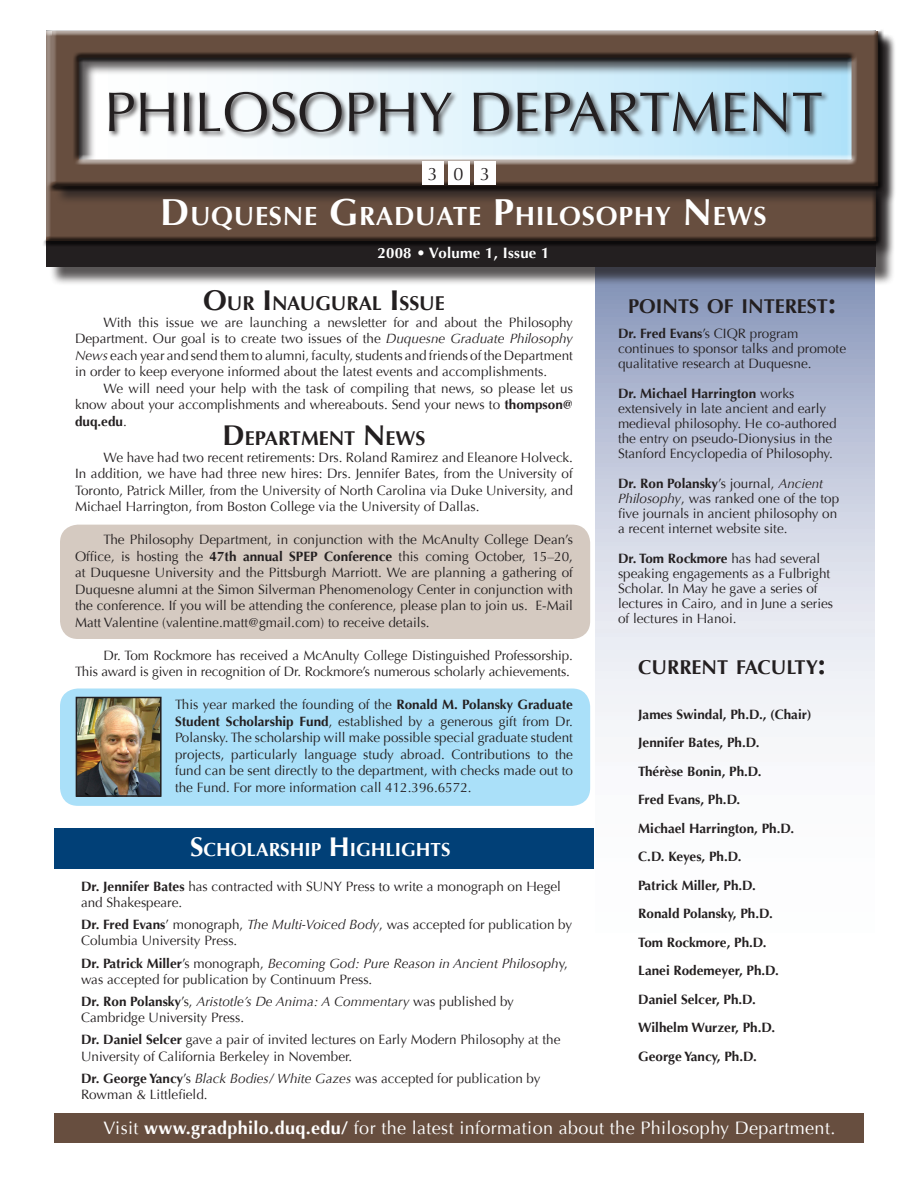
<style>
.page{position:relative;width:918px;height:1188px;background:#fff}
.page>*{position:absolute;margin:0;border:0;box-sizing:border-box;transform-origin:0 0}
.t1{font:56.1px "Optima";color:#231f20}
.t2{font:700 26.25px "Optima";letter-spacing:.03em;color:#fff}
.t3{font:700 19.95px "Optima";color:#231f20}
.t4{font:700 18.9px "Optima";color:#fff}
.t5{font:18px "Optima";letter-spacing:.02em;color:#fff}
.t6{font:18px "Optima";color:#231f20}
.t7{font:700 15px "Optima";letter-spacing:.02em;color:#fff}
.t8{font:13.5px/16.5px "Optima";color:#231f20}
.t9{font:700 13.5px/28.5px "Optima";color:#231f20}
.s1{font-size:37.5px}
.s2{font-size:28.5px}
.s3{font-style:italic}
.s4{font-weight:700}
.s5{font-size:27px}
</style>
<div class="page">
<svg style="left:596px;top:292px;width:278px;height:445px"></svg>
<div style="left:60px;top:688px;width:530px;height:118px;background:#aae0f9;border-radius:18px"></div>
<div style="left:60px;top:525px;width:530px;height:114px;background:#d5cac1;border-radius:18px"></div>
<div style="left:49px;top:33px;width:852px;height:259px;background:#231f20;opacity:.75"></div>
<div style="left:49px;top:34px;width:852px;height:231px;background:#231f20"></div>
<div style="left:34px;top:19px;width:853px;height:235px;background:#231f20;opacity:.75"></div>
<div style="left:54px;top:33px;width:849px;height:178px;background:#231f20;opacity:.75"></div>
<div style="left:40px;top:20px;width:850px;height:179px;background:#231f20;opacity:.75"></div>
<div style="left:108px;top:91px;width:810px;height:116px;background:#231f20;opacity:.75"></div>
<div style="left:422px;top:162px;width:22px;height:23px;background:#fff"></div>
<div style="left:474px;top:162px;width:22px;height:23px;background:#fff"></div>
<div style="left:448px;top:162px;width:22px;height:23px;background:#fff"></div>
<div style="left:54px;top:828px;width:540px;height:40px;background:#014077"></div>
<img style="left:79px;top:700px;width:80px;height:94px">
<div style="left:76px;top:697px;width:86px;height:100px;border:2px solid #231f20"></div>
<div style="left:54px;top:1113px;width:810px;height:30px;background:#674e3f"></div>
<h1 class="t1" style="left:104px;top:79px;width:720px">PHILOSOPHY DEPARTMENT</h1>
<h3 class="t6" style="left:428px;top:164px;width:64px">303</h3>
<h2 class="t2" style="left:160px;top:201px;width:608px"><span class="s1">D</span>UQUESNE <span class="s1">G</span>RADUATE <span class="s1">P</span>HILOSOPHY <span class="s1">N</span> EWS</h2>
<p class="t7" style="left:377px;top:244px;width:174px">2008 • Volume 1, Issue 1</p>
<h3 class="t3" style="left:203px;top:292px;width:243px"><span class="s2">O</span>UR <span class="s2">I</span> NAUGURAL <span class="s2">I</span>SSUE</h3>
<p class="t8" style="left:75px;top:314px;width:500px;text-align:justify;text-indent:29px">With this issue we are launching a newsletter for and about the Philosophy Department. Our goal is to create two issues of the <span class="s3">Duquesne Graduate Philosophy News</span> each year and send them to alumni, faculty, students and friends of the Department in order to keep everyone informed about the latest events and accomplishments.</p>
<p class="t8" style="left:75px;top:380px;width:500px;text-align:justify;text-indent:29px">We will need your help with the task of compiling that news, so please let us know about your accomplishments and whereabouts. Send your news to <span class="s4">thompson@ duq.edu</span>.</p>
<h3 class="t3" style="left:223px;top:427px;width:204px"><span class="s2">D</span>EPARTMENT <span class="s2">N</span> EWS</h3>
<p class="t8" style="left:75px;top:449px;width:500px;text-align:justify;text-indent:29px">We have had two recent retirements: Drs. Roland Ramirez and Eleanore Holveck.<br>In addition, we have had three new hires: Drs. Jennifer Bates, from the University of Toronto, Patrick Miller, from the University of North Carolina via Duke University, and Michael Harrington, from Boston College via the University of Dallas.</p>
<p class="t8" style="left:75px;top:531px;width:500px;text-align:justify;text-indent:29px">The Philosophy Department, in conjunction with the McAnulty College Dean’s Office, is hosting the <span class="s4">47th annual SPEP Conference</span> this coming October, 15–20, at Duquesne University and the Pittsburgh Marriott. We are planning a gathering of Duquesne alumni at the Simon Silverman Phenomenology Center in conjunction with the conference. If you will be attending the conference, please plan to join us. E-Mail Matt Valentine (valentine.matt@gmail.com) to receive details.</p>
<p class="t8" style="left:75px;top:647px;width:499px;text-align:right">Dr. Tom Rockmore has received a McAnulty College Distinguished Professorship.<br>This award is given in recognition of Dr. Rockmore’s numerous scholarly achievements.</p>
<p class="t8" style="left:175px;top:696px;width:399px;text-align:justify">This year marked the founding of the <span class="s4">Ronald M. Polansky Graduate Student Scholarship Fund</span>, established by a generous gift from Dr.<br>Polansky. The scholarship will make possible special graduate student projects, particularly language study abroad. Contributions to the fund can be sent directly to the department, with checks made out to the Fund. For more information call 412.396.6572.</p>
<h3 class="t4" style="left:190px;top:838px;width:262px"><span class="s5">S</span>CHOLARSHIP <span class="s5">H</span> IGHLIGHTS</h3>
<p class="t8" style="left:81px;top:878px;width:481px"><span class="s4">Dr. Jennifer Bates</span> has contracted with SUNY Press to write a monograph on Hegel and Shakespeare.</p>
<p class="t8" style="left:81px;top:917px;width:493px"><span class="s4">Dr. Fred Evans</span>’ monograph, <span class="s3">The Multi-Voiced Body</span>, was accepted for publication by<br>Columbia University Press.</p>
<p class="t8" style="left:81px;top:955px;width:489px"><span class="s4">Dr. Patrick Miller</span>’s monograph, <span class="s3">Becoming God: Pure Reason in Ancient Philosoph</span>y, was accepted for publication by Continuum Press.</p>
<p class="t8" style="left:81px;top:993px;width:435px"><span class="s4">Dr. Ron Polansky</span>’s, <span class="s3">Aristotle’s De Anima: A Commentary</span> was published by<br>Cambridge University Press.</p>
<p class="t8" style="left:81px;top:1032px;width:481px"><span class="s4">Dr. Daniel Selcer</span> gave a pair of invited lectures on Early Modern Philosophy at the<br>University of California Berkeley in November.</p>
<p class="t8" style="left:81px;top:1070px;width:461px"><span class="s4">Dr. George Yancy</span>’s <span class="s3">Black Bodies/ White Gazes</span> was accepted for publication by<br>Rowman &amp; Littlefield.</p>
<h3 class="t3" style="left:628px;top:294px;width:209px">POINTS OF INTEREST<span class="s2">:</span></h3>
<p class="t8" style="left:618px;top:327px;width:230px;line-height:15px"><span class="s4">Dr. Fred Evans</span>’s CIQR program continues to sponsor talks and promote qualitative research at Duquesne.</p>
<p class="t8" style="left:618px;top:387px;width:220px;line-height:15px"><span class="s4">Dr. Michael Harrington</span> works extensively in late ancient and early medieval philosophy. He co-authored the entry on pseudo-Dionysius in the Stanford Encyclopedia of Philosophy.</p>
<p class="t8" style="left:618px;top:477px;width:223px;line-height:15px"><span class="s4">Dr. Ron Polansky</span>’s journal, <span class="s3">Ancient Philosophy</span>, was ranked one of the top five journals in ancient philosophy on a recent internet website site.</p>
<p class="t8" style="left:618px;top:552px;width:217px;line-height:15px"><span class="s4">Dr. Tom Rockmore</span> has had several speaking engagements as a Fulbright<br>Scholar. In May he gave a series of lectures in Cairo, and in June a series of lectures in Hanoi.</p>
<h3 class="t3" style="left:638px;top:655px;width:189px">CURRENT FACULTY<span class="s2">:</span></h3>
<p class="t9" style="left:638px;top:700px;width:175px">James Swindal, Ph.D., (Chair)<br>Jennifer Bates, Ph.D.<br>Thérèse Bonin, Ph.D.<br>Fred Evans, Ph.D.<br>Michael Harrington, Ph.D.<br>C.D. Keyes, Ph.D.<br>Patrick Miller, Ph.D.<br>Ronald Polansky, Ph.D.<br>Tom Rockmore, Ph.D.<br>Lanei Rodemeyer, Ph.D.<br>Daniel Selcer, Ph.D.<br>Wilhelm Wurzer, Ph.D.<br>George Yancy, Ph.D.</p>
<h3 class="t5" style="left:104px;top:1118px;width:733px">Visit <span class="s4">www.gradphilo.duq.edu/</span> for the latest information about the Philosophy Department.</h3>
</div>
